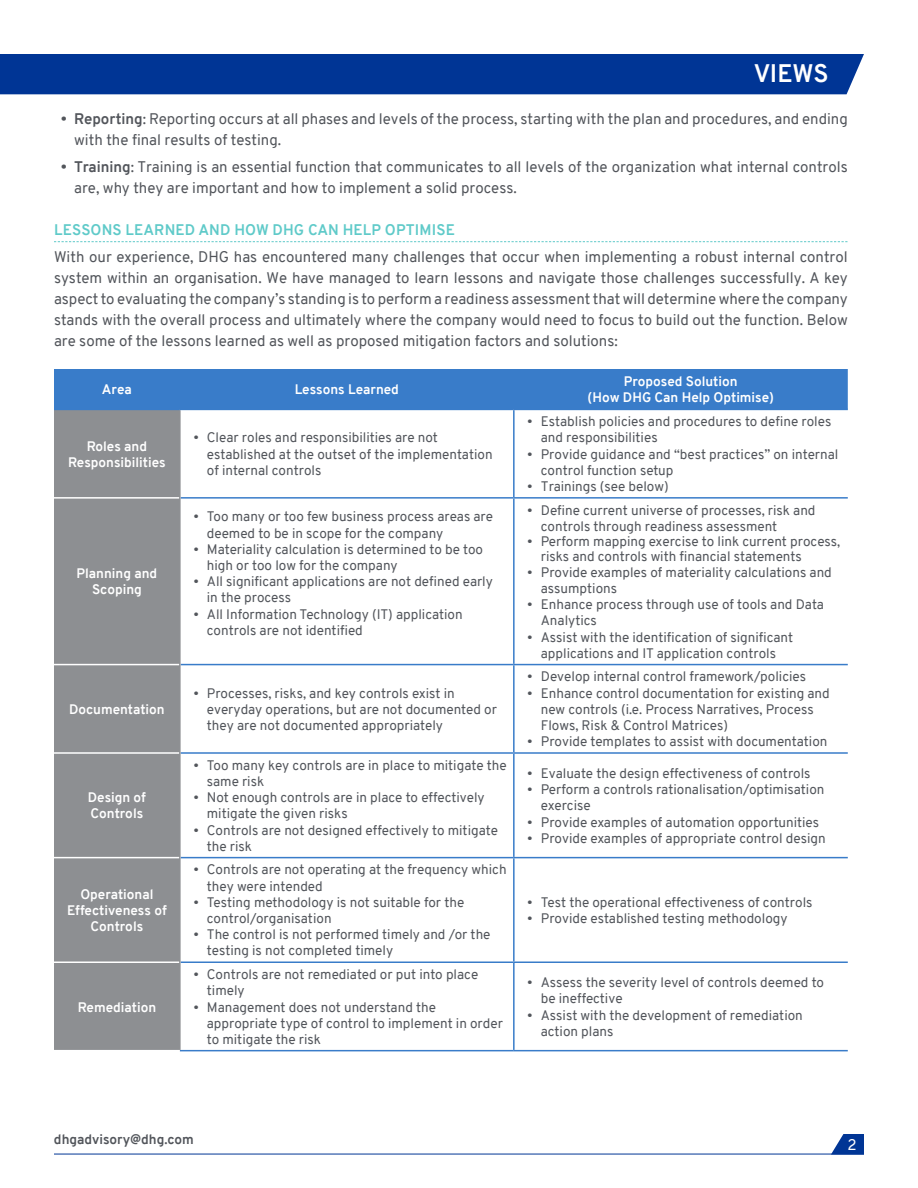
<style>
.page{position:relative;width:918px;height:1188px;background:#fff}
.page>*{position:absolute;margin:0;border:0;box-sizing:border-box;transform-origin:0 0}
.t1{font:700 24.75px "Overpass";letter-spacing:-.005em;color:#fff}
.t2{font:15px/21px "Overpass";color:#52555b}
.t3{font:700 15px "Overpass";letter-spacing:.01em;color:#5fcac9}
.t4{font:15px "Overpass";color:#fff}
.t5{font:13.5px/16.2px "Overpass";color:#52555b}
.t6{font:700 13.5px/16.2px "Overpass";color:#fff;text-align:center}
.t7{font:700 13.5px "Overpass";color:#52555b}
.s1{font-weight:700}
</style>
<div class="page">
<hr style="left:54px;top:1154px;width:810px;height:1px;background:#003595">
<svg style="left:831px;top:1134px;width:33px;height:21px"></svg>
<div style="left:0;top:54px;width:864px;height:40px;background:#003595"></div>
<svg style="left:54px;top:241px;width:794px;height:1px"></svg>
<div style="left:54px;top:369px;width:794px;height:40px;background:#397cc9"></div>
<div style="left:54px;top:410px;width:125px;height:640px;background:#8d8f92"></div>
<hr style="left:513px;top:369px;width:2px;height:40px;background:#397cc9">
<hr style="left:513px;top:410px;width:2px;height:87px;background:#397cc9">
<hr style="left:181px;top:497px;width:333px;height:2px;background:#397cc9">
<hr style="left:514px;top:497px;width:334px;height:2px;background:#397cc9">
<hr style="left:513px;top:499px;width:2px;height:165px;background:#397cc9">
<hr style="left:181px;top:664px;width:333px;height:1px;background:#397cc9">
<hr style="left:514px;top:664px;width:334px;height:1px;background:#397cc9">
<hr style="left:513px;top:665px;width:2px;height:87px;background:#397cc9">
<hr style="left:181px;top:752px;width:333px;height:2px;background:#397cc9">
<hr style="left:514px;top:752px;width:334px;height:2px;background:#397cc9">
<hr style="left:513px;top:754px;width:2px;height:103px;background:#397cc9">
<hr style="left:181px;top:857px;width:333px;height:1px;background:#397cc9">
<hr style="left:514px;top:857px;width:334px;height:1px;background:#397cc9">
<hr style="left:513px;top:858px;width:2px;height:104px;background:#397cc9">
<hr style="left:181px;top:962px;width:333px;height:1px;background:#397cc9">
<hr style="left:514px;top:962px;width:334px;height:1px;background:#397cc9">
<hr style="left:513px;top:963px;width:2px;height:87px;background:#397cc9">
<hr style="left:180px;top:1050px;width:334px;height:1px;background:#397cc9">
<hr style="left:514px;top:1050px;width:334px;height:1px;background:#397cc9">
<hr style="left:179px;top:410px;width:2px;height:88px;background:#8d8f92">
<hr style="left:179px;top:498px;width:2px;height:167px;background:#8d8f92">
<hr style="left:179px;top:665px;width:2px;height:88px;background:#8d8f92">
<hr style="left:179px;top:753px;width:2px;height:105px;background:#8d8f92">
<hr style="left:179px;top:858px;width:2px;height:104px;background:#8d8f92">
<hr style="left:179px;top:962px;width:2px;height:88px;background:#8d8f92">
<hr style="left:179px;top:369px;width:2px;height:40px;background:#397cc9">
<hr style="left:54px;top:497px;width:125px;height:2px;background:#fff">
<hr style="left:54px;top:664px;width:125px;height:1px;background:#fff">
<hr style="left:54px;top:752px;width:125px;height:2px;background:#fff">
<hr style="left:54px;top:857px;width:125px;height:1px;background:#fff">
<hr style="left:54px;top:962px;width:125px;height:1px;background:#fff">
<hr style="left:54px;top:409px;width:126px;height:1px;background:#397cc9">
<hr style="left:180px;top:409px;width:334px;height:1px;background:#397cc9">
<hr style="left:514px;top:409px;width:334px;height:1px;background:#397cc9">
<h1 class="t1" style="left:754px;top:56px;width:76px">VIEWS</h1>
<p class="t2" style="left:74px;top:108px;width:775px;text-indent:-14px"><span class="s1">• Reporting</span>: Reporting occurs at all phases and levels of the process, starting with the plan and procedures, and ending with the final results of testing.</p>
<p class="t2" style="left:74px;top:157px;width:775px;text-indent:-14px"><span class="s1">• Training</span>: Training is an essential function that communicates to all levels of the organization what internal controls are, why they are important and how to implement a solid process.</p>
<p class="t3" style="left:54px;top:219px;width:402px">LESSONS LEARNED AND HOW DHG CAN HELP OPTIMISE</p>
<p class="t2" style="left:54px;top:247px;width:795px;text-align:justify">With our experience, DHG has encountered many challenges that occur when implementing a robust internal control system within an organisation. We have managed to learn lessons and navigate those challenges successfully. A key aspect to evaluating the company’s standing is to perform a readiness assessment that will determine where the company stands with the overall process and ultimately where the company would need to focus to build out the function. Below are some of the lessons learned as well as proposed mitigation factors and solutions:</p>
<p class="t6" style="left:102px;top:382px;width:31px">Area</p>
<p class="t6" style="left:295px;top:382px;width:106px">Lessons Learned</p>
<p class="t6" style="left:588px;top:373px;width:188px">Proposed Solution<br>(How DHG Can Help Optimise)</p>
<p class="t6" style="left:68px;top:438px;width:99px">Roles and<br>Responsibilities</p>
<p class="t5" style="left:207px;top:430px;width:287px;text-indent:-14px">• Clear roles and responsibilities are not established at the outset of the implementation of internal controls</p>
<p class="t5" style="left:541px;top:414px;width:292px;text-indent:-14px">• Establish policies and procedures to define roles and responsibilities</p>
<p class="t5" style="left:541px;top:446px;width:299px;text-indent:-14px">• Provide guidance and “best practices” on internal control function setup</p>
<p class="t5" style="left:527px;top:478px;width:143px">• Trainings (see below)</p>
<p class="t6" style="left:77px;top:565px;width:82px">Planning and<br>Scoping</p>
<p class="t6" style="left:69px;top:701px;width:97px">Documentation</p>
<p class="t6" style="left:88px;top:790px;width:60px;text-align:left">Design of<br>Controls</p>
<p class="t6" style="left:67px;top:886px;width:101px">Operational<br>Effectiveness of<br>Controls</p>
<p class="t6" style="left:78px;top:999px;width:80px">Remediation</p>
<p class="t5" style="left:207px;top:509px;width:288px;text-indent:-14px">• Too many or too few business process areas are deemed to be in scope for the company</p>
<p class="t5" style="left:207px;top:541px;width:278px;text-indent:-14px">• Materiality calculation is determined to be too high or too low for the company</p>
<p class="t5" style="left:207px;top:574px;width:288px;text-indent:-14px">• All significant applications are not defined early in the process</p>
<p class="t5" style="left:207px;top:606px;width:257px;text-indent:-14px">• All Information Technology (IT) application controls are not identified</p>
<p class="t5" style="left:207px;top:685px;width:292px;text-indent:-14px">• Processes, risks, and key controls exist in everyday operations, but are not documented or they are not documented appropriately</p>
<p class="t5" style="left:207px;top:757px;width:301px;text-indent:-14px">• Too many key controls are in place to mitigate the same risk</p>
<p class="t5" style="left:207px;top:790px;width:279px;text-indent:-14px">• Not enough controls are in place to effectively mitigate the given risks</p>
<p class="t5" style="left:207px;top:822px;width:293px;text-indent:-14px">• Controls are not designed effectively to mitigate the risk</p>
<p class="t5" style="left:207px;top:862px;width:301px;text-indent:-14px">• Controls are not operating at the frequency which they were intended</p>
<p class="t5" style="left:207px;top:894px;width:259px;text-indent:-14px">• Testing methodology is not suitable for the control/organisation</p>
<p class="t5" style="left:207px;top:927px;width:285px;text-indent:-14px">• The control is not performed timely and /or the testing is not completed timely</p>
<p class="t5" style="left:207px;top:966px;width:273px;text-indent:-14px">• Controls are not remediated or put into place timely</p>
<p class="t5" style="left:207px;top:999px;width:298px;text-indent:-14px">• Management does not understand the appropriate type of control to implement in order to mitigate the risk</p>
<p class="t5" style="left:541px;top:502px;width:276px;text-indent:-14px">• Define current universe of processes, risk and controls through readiness assessment</p>
<p class="t5" style="left:541px;top:534px;width:301px;line-height:14.9px;text-indent:-14px">• Perform mapping exercise to link current process, risks and controls with financial statements</p>
<p class="t5" style="left:541px;top:564px;width:293px;text-indent:-14px">• Provide examples of materiality calculations and assumptions</p>
<p class="t5" style="left:541px;top:597px;width:285px;text-indent:-14px">• Enhance process through use of tools and Data<br>Analytics</p>
<p class="t5" style="left:527px;top:629px;width:267px;text-align:center">• Assist with the identification of significant applications and IT application controls</p>
<p class="t5" style="left:527px;top:669px;width:280px">• Develop internal control framework/policies</p>
<p class="t5" style="left:541px;top:685px;width:291px;text-indent:-14px">• Enhance control documentation for existing and new controls (i.e. Process Narratives, Process<br>Flows, Risk &amp; Control Matrices)</p>
<p class="t5" style="left:527px;top:734px;width:302px">• Provide templates to assist with documentation</p>
<p class="t5" style="left:527px;top:765px;width:285px">• Evaluate the design effectiveness of controls</p>
<p class="t5" style="left:541px;top:781px;width:285px;text-indent:-14px">• Perform a controls rationalisation/optimisation exercise</p>
<p class="t5" style="left:527px;top:814px;width:293px">• Provide examples of automation opportunities</p>
<p class="t5" style="left:527px;top:830px;width:300px">• Provide examples of appropriate control design</p>
<p class="t5" style="left:527px;top:894px;width:287px">• Test the operational effectiveness of controls</p>
<p class="t5" style="left:527px;top:910px;width:262px">• Provide established testing methodology</p>
<p class="t5" style="left:541px;top:975px;width:285px;text-indent:-14px">• Assess the severity level of controls deemed to be ineffective</p>
<p class="t5" style="left:541px;top:1007px;width:264px;text-indent:-14px">• Assist with the development of remediation action plans</p>
<p class="t7" style="left:54px;top:1130px;width:141px">dhgadvisory@dhg.com</p>
<p class="t4" style="left:847px;top:1134px;width:11px">2</p>
</div>
